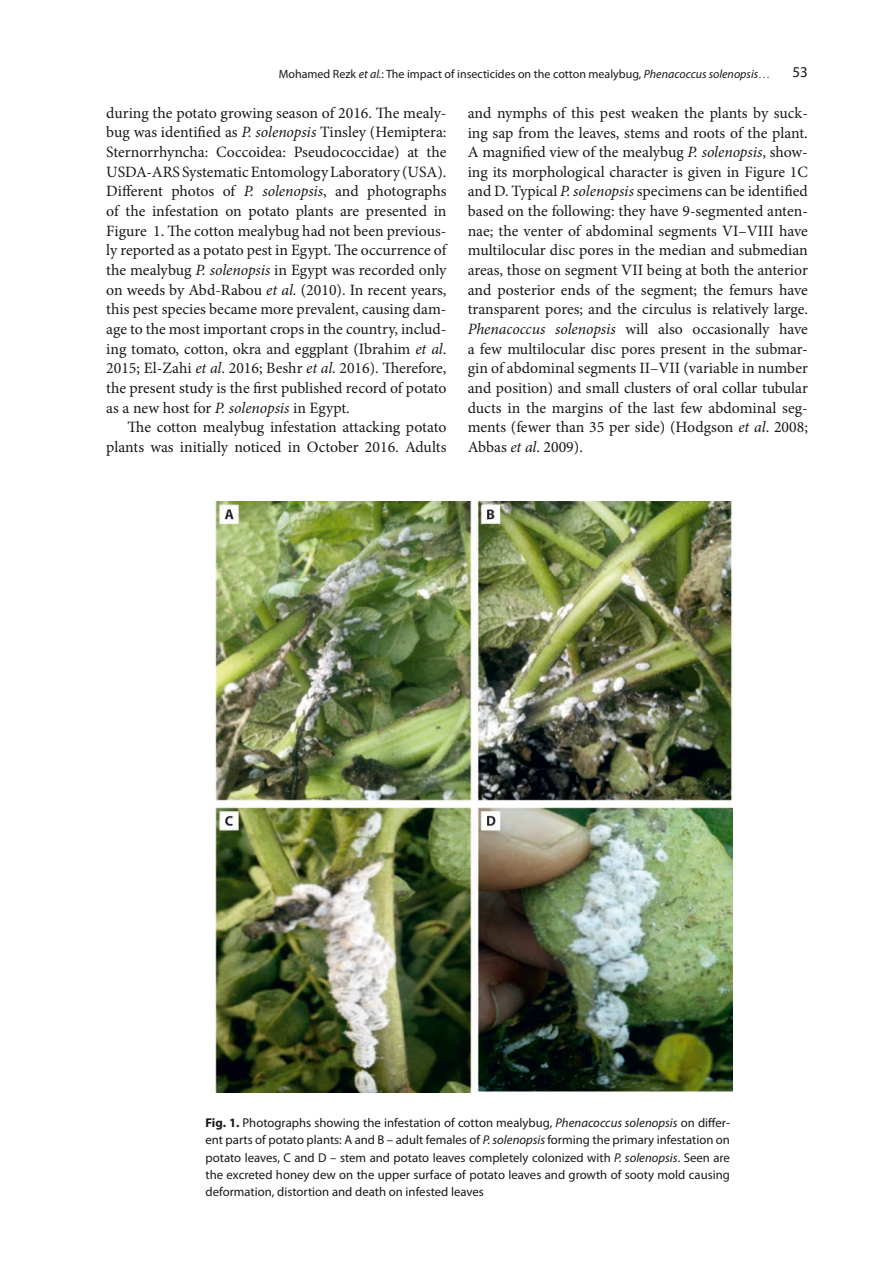
<style>
.page{position:relative;width:893px;height:1263px;background:#fff}
.page>*{position:absolute;margin:0;border:0;box-sizing:border-box;transform-origin:0 0}
.t1{font:15.75px/19.6px "Minion Pro";color:#1a171c;text-align:justify}
.t2{font:15px "Myriad Pro";color:#1a171c}
.t3{font:12.75px/17.2px "Myriad Pro";color:#1a171c;text-align:justify}
.t4{font:12px "Myriad Pro";color:#1a171c}
.s1{font-style:italic}
.s2{color:#58585a}
.s3{font-weight:700}
</style>
<div class="page">
<img style="left:215px;top:502px;width:518px;height:590px">
<p class="t4" style="left:279px;top:66px;width:493px">Mohamed Rezk <span class="s1">et al.</span>: The impact of insecticides on the cotton mealybug, <span class="s1">Phenacoccus solenopsis</span><span class="s2">…</span></p>
<p class="t2" style="left:792px;top:63px;width:17px">53</p>
<p class="t1" style="left:106px;top:103px;width:342px">during the potato growing season of 2016. The mealy&shy;bug was identified as <span class="s1">P. solenopsis</span> Tinsley (Hemiptera:<br>Sternorrhyncha: Coccoidea: Pseudococcidae) at the USDA-ARS Systematic Entomology Laboratory (USA).<br>Different photos of <span class="s1">P. solenopsis</span>, and photographs of the infestation on potato plants are presented in Figure 1. The cotton mealybug had not been previous&shy;ly reported as a potato pest in Egypt. The occurrence of the mealybug <span class="s1">P. solenopsis</span> in Egypt was recorded only on weeds by Abd-Rabou <span class="s1">et al.</span> (2010). In recent years, this pest species became more prevalent, causing dam&shy;age to the most important crops in the country, includ&shy;ing tomato, cotton, okra and eggplant (Ibrahim <span class="s1">et al</span>.<br>2015; El-Zahi <span class="s1">et al</span>. 2016; Beshr <span class="s1">et al</span>. 2016). Therefore, the present study is the first published record of potato as a new host for <span class="s1">P. solenopsis</span> in Egypt.</p>
<p class="t1" style="left:106px;top:417px;width:342px;text-align:right">The cotton mealybug infestation attacking potato plants was initially noticed in October 2016. Adults</p>
<p class="t1" style="left:468px;top:103px;width:342px">and nymphs of this pest weaken the plants by suck&shy;ing sap from the leaves, stems and roots of the plant.<br>A magnified view of the mealybug <span class="s1">P. solenopsis</span>, show&shy;ing its morphological character is given in Figure 1C and D. Typical <span class="s1">P. solenopsis</span> specimens can be identified based on the following: they have 9-segmented anten&shy;nae; the venter of abdominal segments VI–VIII have multilocular disc pores in the median and submedian areas, those on segment VII being at both the anterior and posterior ends of the segment; the femurs have transparent pores; and the circulus is relatively large.<br><span class="s1">Phenacoccus solenopsis</span> will also occasionally have a few multilocular disc pores present in the submar&shy;gin of abdominal segments II–VII (variable in number and position) and small clusters of oral collar tubular ducts in the margins of the last few abdominal seg&shy;ments (fewer than 35 per side) (Hodgson <span class="s1">et al</span>. 2008; Abbas <span class="s1">et al</span>. 2009).</p>
<p class="t3" style="left:206px;top:1114px;width:526px"><span class="s3">Fig. 1.</span> Photographs showing the infestation of cotton mealybug, <span class="s1">Phenacoccus solenopsis</span> on differ&shy;ent parts of potato plants: A and B – adult females of <span class="s1">P. solenopsis</span> forming the primary infestation on potato leaves, C and D – stem and potato leaves completely colonized with <span class="s1">P. solenopsis</span>. Seen are the excreted honey dew on the upper surface of potato leaves and growth of sooty mold causing deformation, distortion and death on infested leaves</p>
</div>
